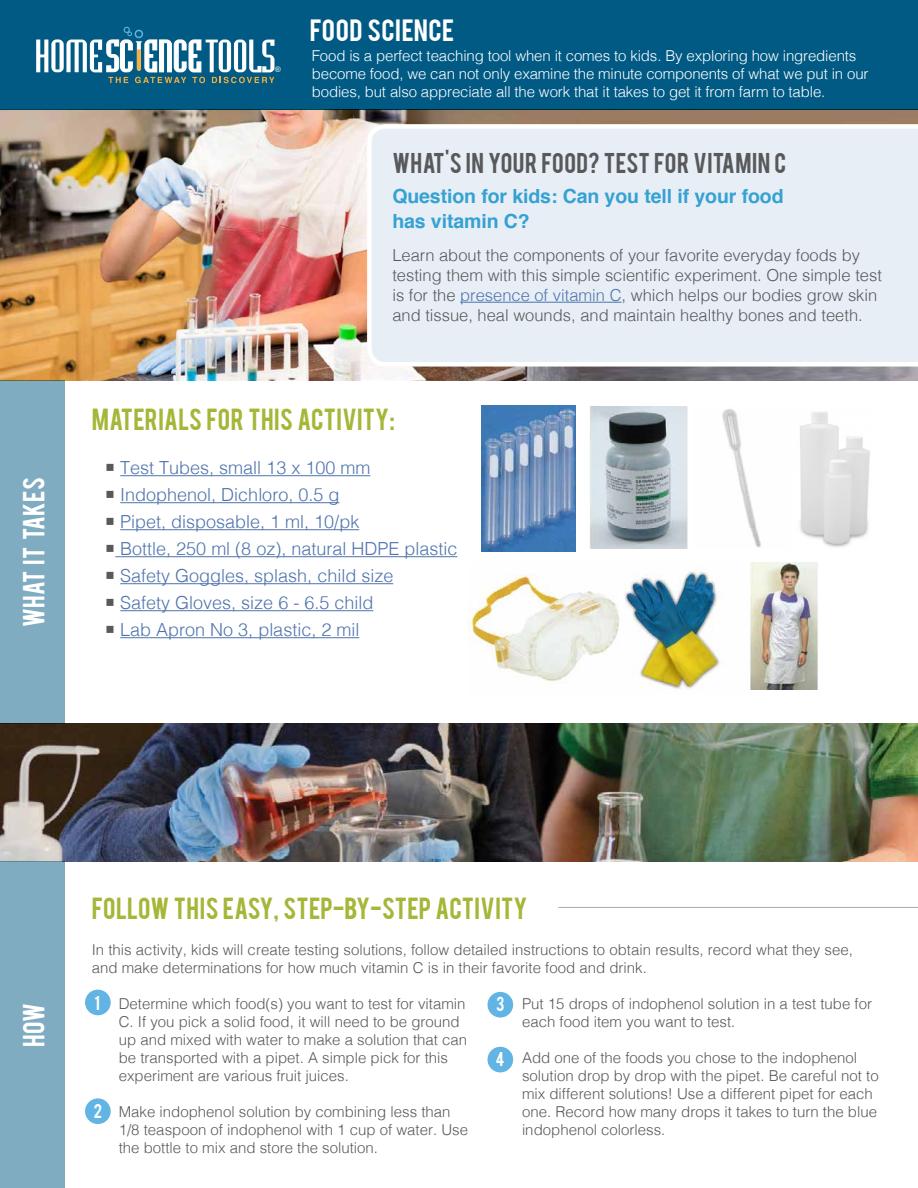
<style>
.page{position:relative;width:918px;height:1188px;background:#fff}
.page>*{position:absolute;margin:0;border:0;box-sizing:border-box;transform-origin:0 0}
.t1{font:24.15px "Bebas";letter-spacing:.02em;color:#fff;scale:1.05 1}
.t2{font:24px "Bebas";letter-spacing:.015em;color:#a6b638}
.t3{font:24px "Bebas";letter-spacing:.015em;color:#fff}
.t4{font:22.5px "Bebas";letter-spacing:.02em;color:#58595b}
.t5{font:700 19.5px/25.2px "Helvetica";letter-spacing:-.005em;color:#36a1d3}
.t6{font:300 18px "Helvetica";color:#4f73ad}
.t7{font:300 16.5px/19.8px "Helvetica";color:#58595b}
.t8{font:15.75px "Bebas";color:#fff}
.t9{font:300 15px/18px "Helvetica";color:#58595b}
.t10{font:300 15px/18px "Helvetica";letter-spacing:-.01em;color:#fff}
.t11{font:7.65px "Arial";color:#fff}
.s1{color:#4f73ad}
.s2{color:#58595b}
</style>
<div class="page">
<img style="left:0;top:110px;width:918px;height:271px">
<img style="left:0;top:724px;width:918px;height:138px">
<div style="left:0;top:0;width:918px;height:110px;background:#005a84"></div>
<svg style="left:36px;top:27px;width:238px;height:56px"></svg>
<hr style="left:120px;top:475px;width:250px;height:1px;background:#4f73ad">
<hr style="left:120px;top:502px;width:219px;height:1px;background:#4f73ad">
<hr style="left:120px;top:529px;width:239px;height:1px;background:#4f73ad">
<hr style="left:120px;top:556px;width:337px;height:1px;background:#4f73ad">
<hr style="left:120px;top:583px;width:273px;height:1px;background:#4f73ad">
<hr style="left:120px;top:610px;width:253px;height:1px;background:#4f73ad">
<hr style="left:120px;top:637px;width:239px;height:1px;background:#4f73ad">
<div style="left:0;top:381px;width:65px;height:343px;background:#80acc1"></div>
<div style="left:0;top:862px;width:65px;height:326px;background:#80acc1"></div>
<div style="left:367px;top:124px;width:551px;height:243px;background:#e7eef5"></div>
<hr style="left:460px;top:302px;width:162px;height:1px;background:#4f73ad">
<div style="left:85px;top:990px;width:26px;height:25px;background:#61b4e4;border-radius:50%"></div>
<div style="left:85px;top:1098px;width:26px;height:26px;background:#61b4e4;border-radius:50%"></div>
<div style="left:487px;top:992px;width:26px;height:26px;background:#61b4e4;border-radius:50%"></div>
<hr style="left:558px;top:907px;width:360px;height:1px;background:#a7a9ac">
<img style="left:482px;top:406px;width:94px;height:145px">
<img style="left:590px;top:406px;width:98px;height:142px">
<img style="left:469px;top:572px;width:255px;height:117px">
<img style="left:800px;top:412px;width:70px;height:135px">
<img style="left:722px;top:409px;width:39px;height:139px">
<img style="left:750px;top:563px;width:68px;height:126px">
<div style="left:487px;top:1047px;width:26px;height:25px;background:#61b4e4;border-radius:50%"></div>
<h2 class="t3" style="left:17px;top:627px;width:151px;rotate:-90deg">WHAT IT TAKES</h2>
<p class="t11" style="left:275px;top:65px;width:7px">®</p>
<h1 class="t1" style="left:310px;top:13px;width:139px">FOOD SCIENCE</h1>
<p class="t10" style="left:312px;top:46px;width:558px">Food is a perfect teaching tool when it comes to kids. By exploring how ingredients become food, we can not only examine the minute components of what we put in our bodies, but also appreciate all the work that it takes to get it from farm to table.</p>
<h3 class="t4" style="left:392px;top:147px;width:395px">WHAT'S IN YOUR FOOD? TEST FOR VITAMIN C</h3>
<h3 class="t5" style="left:392px;top:184px;width:393px">Question for kids: Can you tell if your food has vitamin C?</h3>
<p class="t7" style="left:392px;top:244px;width:491px">Learn about the components of your favorite everyday foods by testing them with this simple scientific experiment. One simple test is for the <span class="s1">presence of vitamin C</span>, which helps our bodies grow skin and tissue, heal wounds, and maintain healthy bones and teeth.</p>
<h2 class="t2" style="left:92px;top:402px;width:304px">MATERIALS FOR THIS ACTIVITY:</h2>
<p class="t6" style="left:105px;top:453px;width:267px"><span class="s2">○</span> Test Tubes, small 13 x 100 mm</p>
<p class="t6" style="left:105px;top:480px;width:236px"><span class="s2">○</span> Indophenol, Dichloro, 0.5 g</p>
<p class="t6" style="left:105px;top:507px;width:256px"><span class="s2">○</span> Pipet, disposable, 1 ml, 10/pk</p>
<p class="t6" style="left:105px;top:534px;width:354px"><span class="s2">○</span> Bottle, 250 ml (8 oz), natural HDPE plastic</p>
<p class="t6" style="left:105px;top:561px;width:290px"><span class="s2">○</span> Safety Goggles, splash, child size</p>
<p class="t6" style="left:105px;top:588px;width:270px"><span class="s2">○</span> Safety Gloves, size 6 - 6.5 child</p>
<p class="t6" style="left:105px;top:615px;width:256px"><span class="s2">○</span> Lab Apron No 3, plastic, 2 mil</p>
<h2 class="t3" style="left:17px;top:1047px;width:46px;rotate:-90deg">HOW</h2>
<h2 class="t2" style="left:92px;top:891px;width:437px">FOLLOW THIS EASY, STEP-BY-STEP ACTIVITY</h2>
<p class="t9" style="left:92px;top:940px;width:763px">In this activity, kids will create testing solutions, follow detailed instructions to obtain results, record what they see, and make determinations for how much vitamin C is in their favorite food and drink.</p>
<p class="t9" style="left:119px;top:994px;width:350px">Determine which food(s) you want to test for vitamin C. If you pick a solid food, it will need to be ground up and mixed with water to make a solution that can be transported with a pipet. A simple pick for this experiment are various fruit juices.</p>
<p class="t9" style="left:119px;top:1102px;width:351px">Make indophenol solution by combining less than<br>1/8 teaspoon of indophenol with 1 cup of water. Use the bottle to mix and store the solution.</p>
<p class="t8" style="left:95px;top:992px;width:7px">1</p>
<p class="t8" style="left:496px;top:993px;width:10px">3</p>
<p class="t9" style="left:522px;top:994px;width:352px">Put 15 drops of indophenol solution in a test tube for each food item you want to test.</p>
<p class="t9" style="left:522px;top:1048px;width:358px">Add one of the foods you chose to the indophenol solution drop by drop with the pipet. Be careful not to mix different solutions! Use a different pipet for each one. Record how many drops it takes to turn the blue indophenol colorless.</p>
<p class="t8" style="left:496px;top:1048px;width:10px">4</p>
<p class="t8" style="left:94px;top:1100px;width:10px">2</p>
</div>
